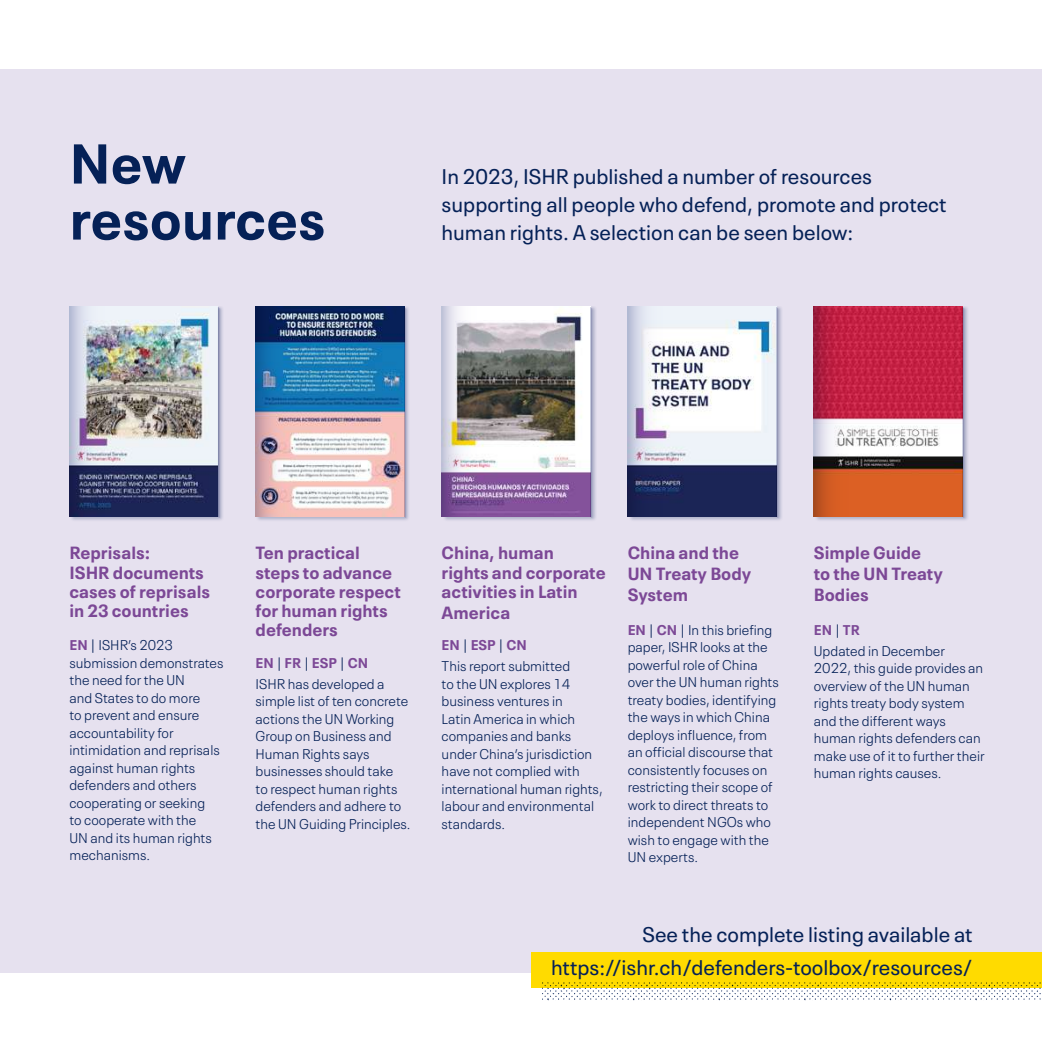
<style>
.page{position:relative;width:1042px;height:1042px;background:#fff}
.page>*{position:absolute;margin:0;border:0;box-sizing:border-box;transform-origin:0 0}
.t1{font:700 55.48px/56px "Neue Plak Text";color:#052157}
.t2{font:21px/28px "Neue Plak Text";color:#052157}
.t3{font:700 17.5px/19.2px "Neue Plak Text";color:#7c4896}
.t4{font:300 14px/17.5px "Neue Plak Text";color:#052157}
.s1{font-weight:700;color:#7c4896}
</style>
<div class="page">
<div style="left:0;top:69px;width:1042px;height:903px;background:#e6e1ef"></div>
<div style="left:531px;top:952px;width:511px;height:35px;background:#ffdb00"></div>
<svg style="left:542px;top:982px;width:500px;height:18px"></svg>
<div style="left:70px;top:306px;width:154px;height:215px;background:#052157;opacity:.25"></div>
<img style="left:115px;top:307px;width:103px;height:210px">
<img style="left:69px;top:307px;width:46px;height:210px">
<svg style="left:218px;top:307px;width:4px;height:213px"></svg>
<div style="left:442px;top:306px;width:154px;height:215px;background:#052157;opacity:.25"></div>
<img style="left:487px;top:307px;width:103px;height:210px">
<img style="left:442px;top:307px;width:45px;height:210px">
<svg style="left:590px;top:307px;width:5px;height:213px"></svg>
<div style="left:256px;top:306px;width:154px;height:215px;background:#052157;opacity:.25"></div>
<img style="left:301px;top:307px;width:103px;height:210px">
<img style="left:256px;top:307px;width:45px;height:210px">
<svg style="left:404px;top:307px;width:4px;height:213px"></svg>
<div style="left:628px;top:306px;width:154px;height:215px;background:#052157;opacity:.25"></div>
<img style="left:673px;top:307px;width:103px;height:210px">
<svg style="left:628px;top:307px;width:45px;height:210px"></svg>
<svg style="left:776px;top:307px;width:5px;height:213px"></svg>
<div style="left:814px;top:306px;width:154px;height:215px;background:#052157;opacity:.25"></div>
<img style="left:859px;top:307px;width:103px;height:210px">
<svg style="left:814px;top:307px;width:45px;height:210px;background:#be5057"></svg>
<svg style="left:962px;top:307px;width:5px;height:213px"></svg>
<h1 class="t1" style="left:69px;top:130px;width:257px">New resources</h1>
<h2 class="t2" style="left:442px;top:160px;width:507px">In 2023, ISHR published a number of resources supporting all people who defend, promote and protect human rights. A selection can be seen below:</h2>
<p class="t3" style="left:69px;top:541px;width:142px">Reprisals:<br>ISHR documents cases of reprisals in 23 countries</p>
<p class="t4" style="left:69px;top:635px;width:155px"><span class="s1">EN</span> | ISHR’s 2023 submission demonstrates the need for the UN<br>and States to do more<br>to prevent and ensure accountability for intimidation and reprisals against human rights defenders and others cooperating or seeking<br>to cooperate with the<br>UN and its human rights mechanisms.</p>
<p class="t3" style="left:256px;top:541px;width:147px">Ten practical steps to advance corporate respect for human rights defenders</p>
<p class="t4" style="left:256px;top:651px;width:131px;line-height:21px"><span class="s1">EN</span> | <span class="s1">FR</span> | <span class="s1">ESP</span> | <span class="s1">CN<br></span>ISHR has developed a</p>
<p class="t4" style="left:256px;top:691px;width:156px">simple list of ten concrete actions the UN Working<br>Group on Business and<br>Human Rights says businesses should take<br>to respect human rights defenders and adhere to the UN Guiding Principles.</p>
<p class="t3" style="left:442px;top:541px;width:166px">China, human<br>rights and corporate activities in Latin</p>
<p class="t3" style="left:442px;top:601px;width:70px">America</p>
<p class="t4" style="left:442px;top:633px;width:130px;line-height:21px"><span class="s1">EN</span> | <span class="s1">ESP</span> | <span class="s1">CN<br></span>This report submitted</p>
<p class="t4" style="left:442px;top:674px;width:162px">to the UN explores 14 business ventures in<br>Latin America in which companies and banks under China’s jurisdiction have not complied with international human rights, labour and environmental standards.</p>
<p class="t3" style="left:628px;top:540px;width:125px;line-height:21px">China and the<br>UN Treaty Body<br>System</p>
<p class="t4" style="left:628px;top:619px;width:153px"><span class="s1">EN</span> | <span class="s1">CN</span> | In this briefing paper, ISHR looks at the powerful role of China over the UN human rights treaty bodies, identifying the ways in which China deploys influence, from an official discourse that consistently focuses on restricting their scope of work to direct threats to independent NGOs who wish to engage with the<br>UN experts.</p>
<p class="t3" style="left:814px;top:540px;width:131px;line-height:21px">Simple Guide<br>to the UN Treaty<br>Bodies</p>
<p class="t4" style="left:814px;top:618px;width:133px;line-height:21px"><span class="s1">EN</span> | <span class="s1">TR<br></span>Updated in December</p>
<p class="t4" style="left:814px;top:658px;width:172px">2022, this guide provides an overview of the UN human rights treaty body system and the different ways human rights defenders can make use of it to further their human rights causes.</p>
<h2 class="t2" style="left:551px;top:916px;width:423px;line-height:33.2px;text-align:right">See the complete listing available at https://ishr.ch/defenders-toolbox/resources/</h2>
</div>
